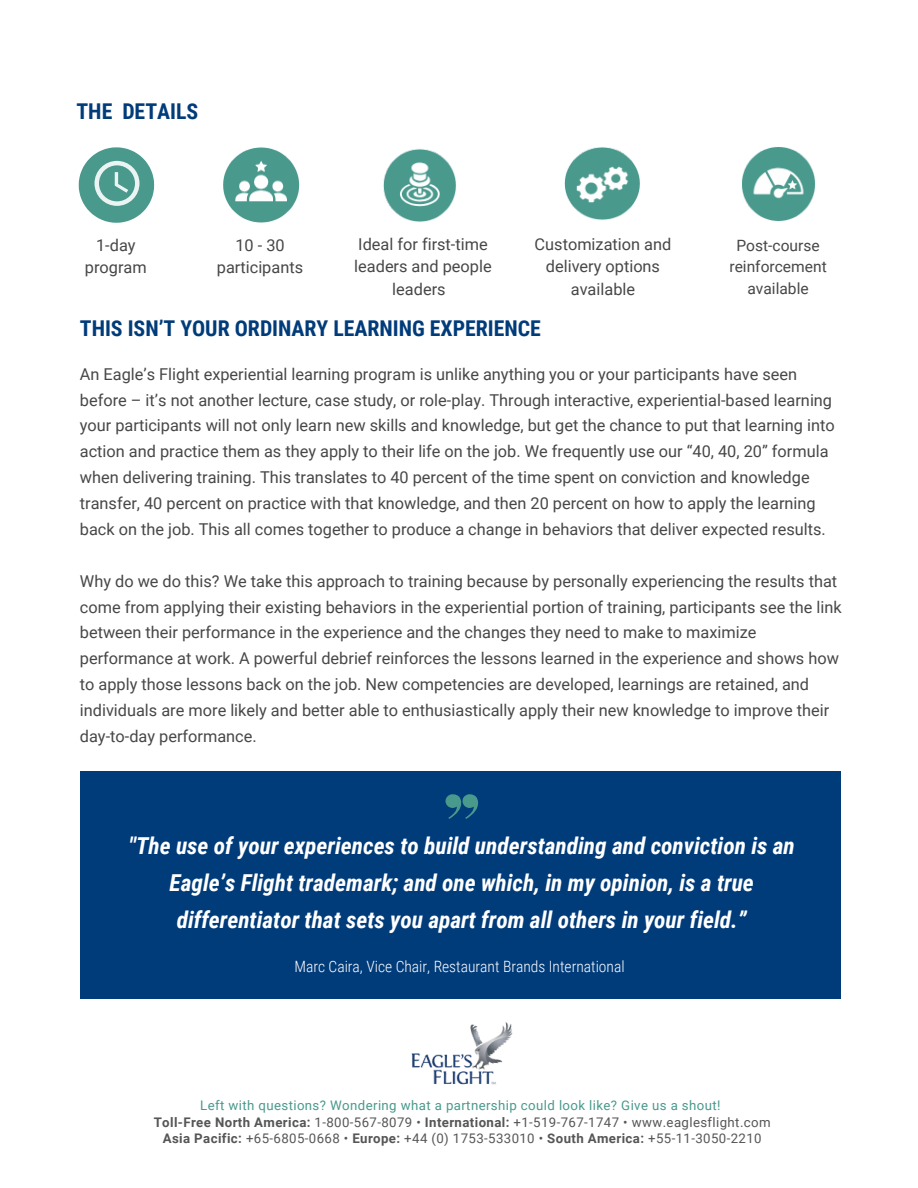
<style>
.page{position:relative;width:918px;height:1188px;background:#fff}
.page>*{position:absolute;margin:0;border:0;box-sizing:border-box;transform-origin:0 0}
.t1{font:italic 700 23.4px/37.2px "Roboto Condensed";color:#fff;text-align:center}
.t2{font:700 21.75px "Roboto Condensed";color:#003b7a}
.t3{font:16.35px/25.8px "Roboto";color:#474747;text-align:center}
.t4{font:300 15.6px "Roboto Condensed";color:#fff}
.t5{font:15.6px/21.3px "Roboto";color:#474747;text-align:center}
.t6{font:13.2px/16.8px "Roboto";letter-spacing:.03em;color:#565656;text-align:center}
.s1{color:#49998c}
.s2{font-weight:700}
</style>
<div class="page">
<div style="left:80px;top:772px;width:760px;height:227px;background:#003b7a"></div>
<img style="left:411px;top:1022px;width:102px;height:63px">
<svg style="left:446px;top:794px;width:32px;height:25px"></svg>
<img style="left:742px;top:147px;width:74px;height:74px">
<img style="left:565px;top:147px;width:75px;height:73px">
<img style="left:383px;top:149px;width:73px;height:73px">
<svg style="left:79px;top:147px;width:75px;height:76px"></svg>
<img style="left:223px;top:147px;width:76px;height:76px">
<h2 class="t2" style="left:76px;top:99px;width:123px">THE DETAILS</h2>
<p class="t3" style="left:85px;top:234px;width:63px;line-height:22.5px">1-day program</p>
<p class="t3" style="left:217px;top:234px;width:88px;line-height:22.5px">10 - 30 participants</p>
<p class="t3" style="left:354px;top:233px;width:139px;line-height:22.5px">Ideal for first-time leaders and people leaders</p>
<p class="t3" style="left:535px;top:233px;width:138px;line-height:22.5px">Customization and delivery options available</p>
<p class="t5" style="left:729px;top:235px;width:99px">Post-course reinforcement available</p>
<h2 class="t2" style="left:80px;top:316px;width:462px">THIS ISN’T YOUR ORDINARY LEARNING EXPERIENCE</h2>
<p class="t3" style="left:80px;top:361px;width:756px;text-align:left">An Eagle’s Flight experiential learning program is unlike anything you or your participants have seen before – it’s not another lecture, case study, or role-play. Through interactive, experiential-based learning your participants will not only learn new skills and knowledge, but get the chance to put that learning into action and practice them as they apply to their life on the job. We frequently use our “40, 40, 20” formula when delivering training. This translates to 40 percent of the time spent on conviction and knowledge transfer, 40 percent on practice with that knowledge, and then 20 percent on how to apply the learning back on the job. This all comes together to produce a change in behaviors that deliver expected results.</p>
<p class="t3" style="left:80px;top:568px;width:763px;text-align:left">Why do we do this? We take this approach to training because by personally experiencing the results that come from applying their existing behaviors in the experiential portion of training, participants see the link between their performance in the experience and the changes they need to make to maximize performance at work. A powerful debrief reinforces the lessons learned in the experience and shows how to apply those lessons back on the job. New competencies are developed, learnings are retained, and individuals are more likely and better able to enthusiastically apply their new knowledge to improve their day-to-day performance.</p>
<h1 class="t1" style="left:129px;top:827px;width:668px">"The use of your experiences to build understanding and conviction is an<br>Eagle’s Flight trademark; and one which, in my opinion, is a true differentiator that sets you apart from all others in your field.”</h1>
<p class="t4" style="left:294px;top:958px;width:332px">Marc Caira, Vice Chair, Restaurant Brands International</p>
<p class="t6" style="left:154px;top:1097px;width:619px"><span class="s1">Left with questions? Wondering what a partnership could look like? Give us a shout!<br></span><span class="s2">Toll-Free North America:</span> 1-800-567-8079 • <span class="s2">International:</span> +1-519-767-1747 • www.eaglesflight.com<br><span class="s2">Asia Pacific:</span> +65-6805-0668 • <span class="s2">Europe:</span> +44 (0) 1753-533010 • <span class="s2">South America:</span> +55-11-3050-2210</p>
</div>
